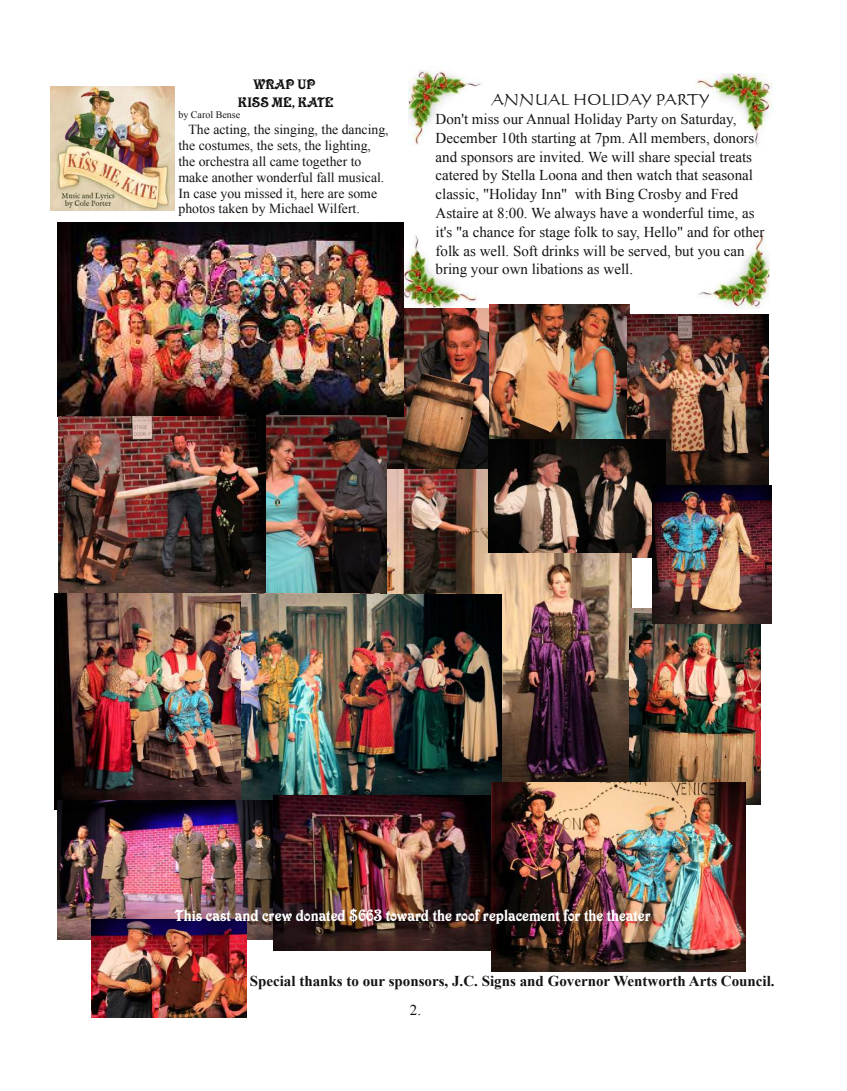
<style>
.page{position:relative;width:847px;height:1091px;background:#fff}
.page>*{position:absolute;margin:0;border:0;box-sizing:border-box;transform-origin:0 0}
.t1{font:17.5px "Victorian Let Plain";color:#fff}
.t2{font:15px/18.8px "Times New Roman";color:#161413}
.t3{font:700 15px "Times New Roman";color:#161413}
.t4{font:15px "Calligraphic 421 BT Roman B";color:#161413}
.t5{font:15px/17.5px "Victorian Let Plain";color:#161413;text-align:center}
.t6{font:13.75px/15.8px "Times New Roman";color:#161413}
.t7{font:10px "Times New Roman";color:#161413}
</style>
<div class="page">
<img style="left:386px;top:468px;width:102px;height:126px">
<img style="left:409px;top:70px;width:72px;height:75px">
<img style="left:695px;top:74px;width:78px;height:72px">
<img style="left:403px;top:232px;width:74px;height:75px">
<img style="left:698px;top:232px;width:71px;height:77px">
<img style="left:51px;top:87px;width:123px;height:123px">
<img style="left:386px;top:308px;width:104px;height:160px">
<img style="left:490px;top:304px;width:139px;height:135px">
<img style="left:57px;top:222px;width:346px;height:194px">
<img style="left:58px;top:416px;width:208px;height:176px">
<img style="left:266px;top:415px;width:120px;height:179px">
<img style="left:627px;top:314px;width:141px;height:171px">
<img style="left:489px;top:439px;width:176px;height:118px">
<img style="left:55px;top:592px;width:324px;height:217px">
<img style="left:484px;top:553px;width:147px;height:229px">
<img style="left:241px;top:594px;width:260px;height:206px">
<img style="left:629px;top:607px;width:131px;height:197px">
<img style="left:652px;top:485px;width:119px;height:138px">
<img style="left:58px;top:800px;width:215px;height:138px">
<img style="left:273px;top:794px;width:218px;height:155px">
<img style="left:491px;top:782px;width:254px;height:189px">
<img style="left:91px;top:918px;width:155px;height:99px">
<p class="t5" style="left:238px;top:75px;width:97px">WRAP UP<br>KISS ME, KATE</p>
<p class="t7" style="left:178px;top:109px;width:63px">by Carol Bense</p>
<p class="t6" style="left:178px;top:122px;width:212px;text-indent:10px">The acting, the singing, the dancing, the costumes, the sets, the lighting, the orchestra all came together to make another wonderful fall musical.<br>In case you missed it, here are some photos taken by Michael Wilfert.</p>
<p class="t4" style="left:491px;top:91px;width:220px">ANNUAL HOLIDAY PARTY</p>
<p class="t2" style="left:435px;top:110px;width:330px">Don't miss our Annual Holiday Party on Saturday, December 10th starting at 7pm. All members, donors and sponsors are invited. We will share special treats catered by Stella Loona and then watch that seasonal classic, "Holiday Inn" with Bing Crosby and Fred Astaire at 8:00. We always have a wonderful time, as it's "a chance for stage folk to say, Hello" and for other folk as well. Soft drinks will be served, but you can bring your own libations as well.</p>
<p class="t1" style="left:175px;top:904px;width:477px">This cast and crew donated $663 toward the roof replacement for the theater</p>
<p class="t3" style="left:250px;top:971px;width:526px">Special thanks to our sponsors, J.C. Signs and Governor Wentworth Arts Council.</p>
<p class="t2" style="left:410px;top:999px;width:13px">2.</p>
</div>
